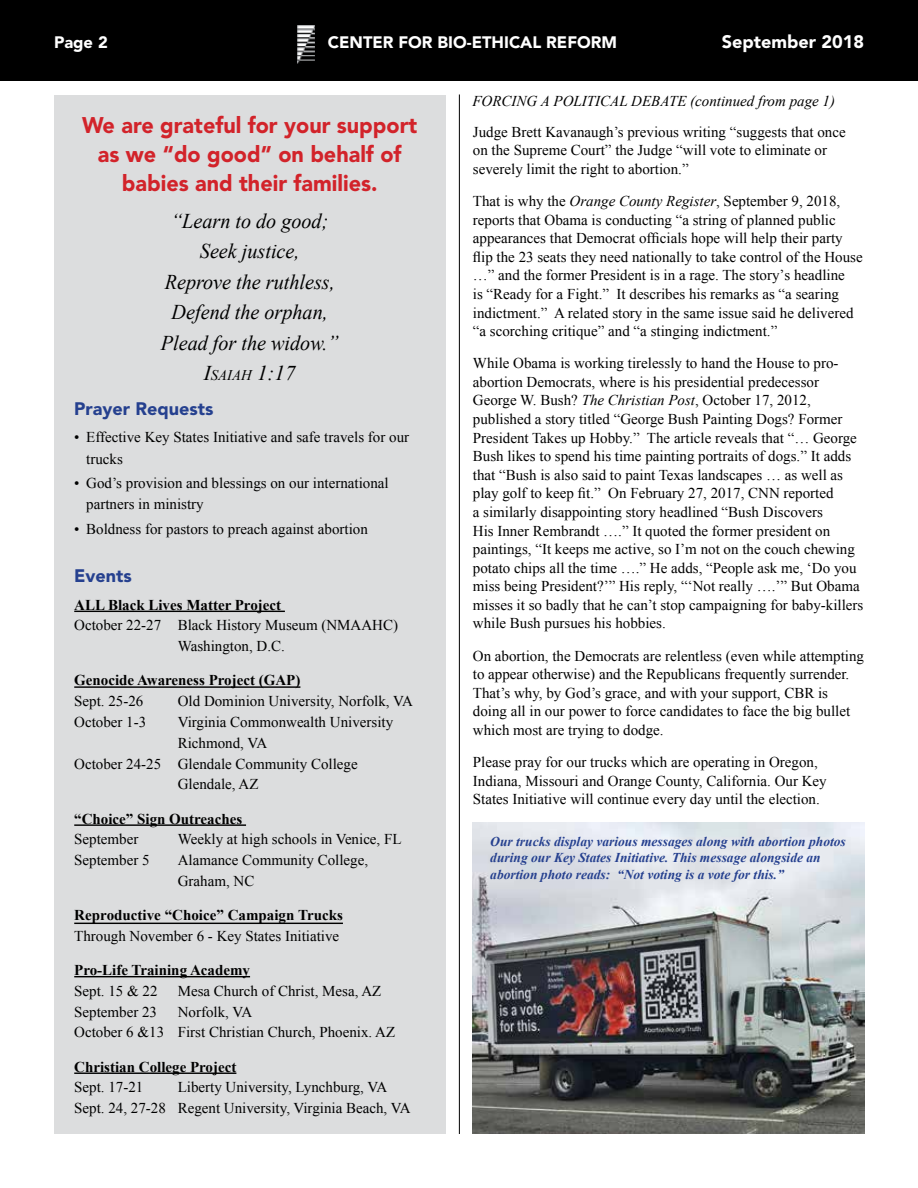
<style>
.page{position:relative;width:918px;height:1188px;background:#fff}
.page>*{position:absolute;margin:0;border:0;box-sizing:border-box;transform-origin:0 0}
.t1{font:900 22.5px/29px "Avenir";color:#d2232a;text-align:center;scale:.96 1}
.t2{font:italic 21px/30.5px "Times New Roman";color:#000;text-align:center;scale:.96 1}
.t3{font:900 18px "Avenir";color:#25408f}
.t4{font:900 18px "Avenir";color:#fff}
.t5{font:900 16.5px "Avenir";color:#fff}
.t6{font:15px/18.6px "Times New Roman";color:#000}
.t7{font:700 15px "Times New Roman";color:#000}
.t8{font:italic 15px "Times New Roman";color:#000}
.t9{font:italic 700 13.5px/16.2px "Times New Roman";color:#25408f}
.s1{font-style:inherit}
.s2{font-size:14.7px}
.s3{font-style:italic}
</style>
<div class="page">
<div style="left:0;top:0;width:918px;height:81px;background:#000"></div>
<img style="left:297px;top:26px;width:17px;height:37px">
<hr style="left:459px;top:94px;width:1px;height:1040px;background:#000">
<div style="left:54px;top:95px;width:392px;height:1038px;background:#dcddde"></div>
<hr style="left:74px;top:611px;width:211px;height:1px;background:#000">
<hr style="left:74px;top:686px;width:226px;height:2px;background:#000">
<hr style="left:74px;top:824px;width:172px;height:2px;background:#000">
<hr style="left:74px;top:976px;width:176px;height:1px;background:#000">
<hr style="left:74px;top:1073px;width:162px;height:1px;background:#000">
<hr style="left:74px;top:923px;width:269px;height:1px;background:#000">
<img style="left:473px;top:822px;width:391px;height:312px">
<p class="t5" style="left:54px;top:33px;width:55px">Page 2</p>
<p class="t5" style="left:328px;top:33px;width:291px">CENTER FOR BIO-ETHICAL REFORM</p>
<p class="t4" style="left:722px;top:31px;width:144px">September 2018</p>
<h1 class="t1" style="left:82px;top:110px;width:351px">We are grateful for your support as we “do good” on behalf of babies and their families.</h1>
<h2 class="t2" style="left:161px;top:205px;width:187px">“Learn to do good;<br>Seek justice,<br>Reprove the ruthless,<br>Defend the orphan,<br>Plead for the widow.”<br><span class="s1">I</span><span class="s2">SAIAH</span> <span class="s1">1:17</span></h2>
<p class="t3" style="left:74px;top:398px;width:141px">Prayer Requests</p>
<p class="t6" style="left:86px;top:426px;width:324px;line-height:21.5px;text-indent:-12px">• Effective Key States Initiative and safe travels for our trucks</p>
<p class="t6" style="left:86px;top:472px;width:304px;line-height:21.5px;text-indent:-12px">• God’s provision and blessings on our international partners in ministry</p>
<p class="t6" style="left:74px;top:519px;width:295px">• Boldness for pastors to preach against abortion</p>
<p class="t3" style="left:74px;top:565px;width:59px">Events</p>
<p class="t7" style="left:74px;top:594px;width:208px">ALL Black Lives Matter Project</p>
<p class="t6" style="left:178px;top:615px;width:222px;line-height:20.7px;text-indent:-104px">October 22-27 Black History Museum (NMAAHC)<br>Washington, D.C.</p>
<p class="t7" style="left:74px;top:670px;width:228px">Genocide Awareness Project (GAP)</p>
<p class="t6" style="left:74px;top:692px;width:71px">Sept. 25-26</p>
<p class="t6" style="left:178px;top:692px;width:237px">Old Dominion University, Norfolk, VA</p>
<p class="t6" style="left:74px;top:712px;width:74px">October 1-3</p>
<p class="t6" style="left:178px;top:712px;width:217px">Virginia Commonwealth University</p>
<p class="t6" style="left:178px;top:733px;width:91px">Richmond, VA</p>
<p class="t6" style="left:74px;top:754px;width:285px">October 24-25 Glendale Community College</p>
<p class="t6" style="left:178px;top:775px;width:82px">Glendale, AZ</p>
<p class="t7" style="left:74px;top:808px;width:170px">“Choice” Sign Outreaches</p>
<p class="t6" style="left:74px;top:830px;width:66px">September</p>
<p class="t6" style="left:178px;top:830px;width:225px">Weekly at high schools in Venice, FL</p>
<p class="t6" style="left:74px;top:851px;width:77px">September 5</p>
<p class="t6" style="left:178px;top:849px;width:192px;line-height:20.7px">Alamance Community College,<br>Graham, NC</p>
<p class="t7" style="left:74px;top:905px;width:270px">Reproductive “Choice” Campaign Trucks</p>
<p class="t6" style="left:74px;top:926px;width:266px">Through November 6 - Key States Initiative</p>
<p class="t7" style="left:74px;top:960px;width:177px">Pro-Life Training Academy</p>
<p class="t6" style="left:74px;top:981px;width:85px">Sept. 15 &amp; 22</p>
<p class="t6" style="left:178px;top:981px;width:205px">Mesa Church of Christ, Mesa, AZ</p>
<p class="t6" style="left:74px;top:1002px;width:84px">September 23</p>
<p class="t6" style="left:74px;top:1001px;width:322px;line-height:20.7px;text-indent:104px">Norfolk, VA<br>October 6 &amp;13 First Christian Church, Phoenix. AZ</p>
<p class="t7" style="left:74px;top:1056px;width:164px">Christian College Project</p>
<p class="t6" style="left:74px;top:1078px;width:71px">Sept. 17-21</p>
<p class="t6" style="left:74px;top:1077px;width:338px;line-height:20.7px;text-indent:104px">Liberty University, Lynchburg, VA<br>Sept. 24, 27-28 Regent University, Virginia Beach, VA</p>
<p class="t8" style="left:472px;top:90px;width:364px">FORCING A POLITICAL DEBATE (continued from page 1)</p>
<p class="t6" style="left:473px;top:122px;width:374px">Judge Brett Kavanaugh’s previous writing “suggests that once on the Supreme Court” the Judge “will vote to eliminate or severely limit the right to abortion.”</p>
<p class="t6" style="left:473px;top:192px;width:391px">That is why the <span class="s3">Orange County Register</span>, September 9, 2018, reports that Obama is conducting “a string of planned public appearances that Democrat officials hope will help their party flip the 23 seats they need nationally to take control of the House …” and the former President is in a rage. The story’s headline<br>is “Ready for a Fight.” It describes his remarks as “a searing indictment.” A related story in the same issue said he delivered “a scorching critique” and “a stinging indictment.”</p>
<p class="t6" style="left:473px;top:354px;width:392px">While Obama is working tirelessly to hand the House to pro&shy;abortion Democrats, where is his presidential predecessor George W. Bush? <span class="s3">The Christian Post</span>, October 17, 2012, published a story titled “George Bush Painting Dogs? Former President Takes up Hobby.” The article reveals that “… George Bush likes to spend his time painting portraits of dogs.” It adds that “Bush is also said to paint Texas landscapes … as well as play golf to keep fit.” On February 27, 2017, CNN reported<br>a similarly disappointing story headlined “Bush Discovers<br>His Inner Rembrandt ….” It quoted the former president on paintings, “It keeps me active, so I’m not on the couch chewing potato chips all the time ….” He adds, “People ask me, ‘Do you miss being President?’” His reply, “‘Not really ….’” But Obama misses it so badly that he can’t stop campaigning for baby-killers while Bush pursues his hobbies.</p>
<p class="t6" style="left:473px;top:646px;width:393px">On abortion, the Democrats are relentless (even while attempting to appear otherwise) and the Republicans frequently surrender.<br>That’s why, by God’s grace, and with your support, CBR is doing all in our power to force candidates to face the big bullet which most are trying to dodge.</p>
<p class="t6" style="left:473px;top:752px;width:355px">Please pray for our trucks which are operating in Oregon,<br>Indiana, Missouri and Orange County, California. Our Key<br>States Initiative will continue every day until the election.</p>
<p class="t9" style="left:490px;top:833px;width:357px">Our trucks display various messages along with abortion photos during our Key States Initiative. This message alongside an abortion photo reads: “Not voting is a vote for this.”</p>
</div>
